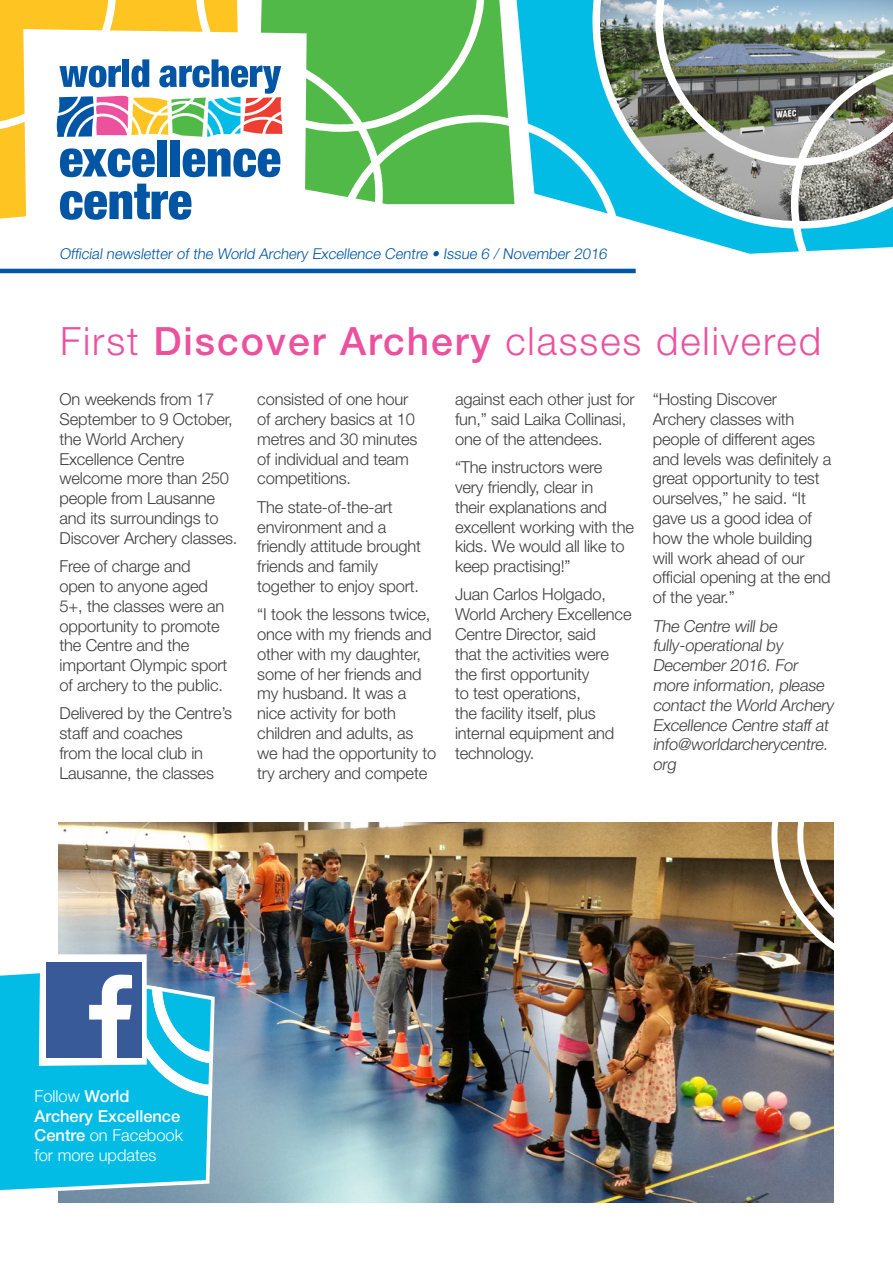
<style>
.page{position:relative;width:893px;height:1263px;background:#fff}
.page>*{position:absolute;margin:0;border:0;box-sizing:border-box;transform-origin:0 0}
.t1{font:300 39px "Helvetica Neue LT Pro";letter-spacing:.05em;color:#ec519e}
.t2{font:300 16.5px/19.8px "Helvetica Neue LT Pro";letter-spacing:-.01em;color:#3e3e3f}
.t3{font:300 16.5px/19.8px "Helvetica Neue LT Pro";color:#fff}
.t4{font:300 15px "Helvetica Neue LT Pro";color:#0155a5}
.s1{font-weight:500}
</style>
<div class="page">
<img style="left:59px;top:823px;width:774px;height:379px">
<img style="left:771px;top:822px;width:63px;height:151px">
<svg style="left:0;top:973px;width:214px;height:223px;background:#17bde2"></svg>
<svg style="left:39px;top:954px;width:178px;height:144px"></svg>
<div style="left:0;top:137px;width:23px;height:82px;background:#fec422"></div>
<svg style="left:307px;top:0;width:207px;height:204px;fill:#51b948"></svg>
<svg style="left:517px;top:0;width:75px;height:210px;fill:#02bce5"></svg>
<div style="left:334px;top:115px;width:289px;height:289px;border:8px solid #fff;border-radius:50%"></div>
<svg style="left:23px;top:137px;width:284px;height:80px"></svg>
<svg style="left:0;top:0;width:485px;height:137px"></svg>
<svg style="left:60px;top:148px;width:95px;height:29px"></svg>
<div style="left:157px;top:140px;width:10px;height:37px;background:#0155a5"></div>
<div style="left:171px;top:140px;width:9px;height:37px;background:#0155a5"></div>
<svg style="left:183px;top:148px;width:97px;height:29px"></svg>
<svg style="left:60px;top:184px;width:131px;height:36px"></svg>
<img style="left:592px;top:0;width:63px;height:229px">
<img style="left:655px;top:0;width:238px;height:254px">
<hr style="left:0;top:269px;width:636px;height:4px;background:#0155a5">
<p class="t4" style="left:60px;top:245px;width:551px">Official newsletter of the World Archery Excellence Centre • Issue 6 / November 2016</p>
<p class="t1" style="left:60px;top:317px;width:762px">First <span class="s1">Discover Archery</span> classes delivered</p>
<p class="t2" style="left:60px;top:389px;width:179px">On weekends from 17<br>September to 9 October, the World Archery<br>Excellence Centre welcome more than 250 people from Lausanne and its surroundings to<br>Discover Archery classes.</p>
<p class="t2" style="left:60px;top:556px;width:169px">Free of charge and open to anyone aged<br>5+, the classes were an opportunity to promote the Centre and the important Olympic sport of archery to the public.</p>
<p class="t2" style="left:60px;top:703px;width:174px">Delivered by the Centre’s staff and coaches<br>from the local club in<br>Lausanne, the classes</p>
<p class="t2" style="left:653px;top:389px;width:180px">“Hosting Discover<br>Archery classes with people of different ages and levels was definitely a great opportunity to test ourselves,” he said. “It gave us a good idea of how the whole building will work ahead of our official opening at the end of the year.”</p>
<p class="t2" style="left:653px;top:615px;width:182px">The Centre will be fully-operational by<br>December 2016. For more information, please contact the World Archery<br>Excellence Centre staff at info@worldarcherycentre. org</p>
<p class="t2" style="left:257px;top:389px;width:162px">consisted of one hour of archery basics at 10 metres and 30 minutes of individual and team competitions.</p>
<p class="t2" style="left:257px;top:497px;width:165px">The state-of-the-art environment and a friendly attitude brought friends and family together to enjoy sport.</p>
<p class="t2" style="left:257px;top:604px;width:181px">“I took the lessons twice, once with my friends and other with my daughter, some of her friends and my husband. It was a nice activity for both children and adults, as we had the opportunity to try archery and compete</p>
<p class="t2" style="left:455px;top:389px;width:181px">against each other just for fun,” said Laika Collinasi, one of the attendees.</p>
<p class="t2" style="left:455px;top:457px;width:180px">“The instructors were very friendly, clear in<br>their explanations and excellent working with the kids. We would all like to keep practising!”</p>
<p class="t2" style="left:455px;top:584px;width:178px">Juan Carlos Holgado,<br>World Archery Excellence<br>Centre Director, said<br>that the activities were the first opportunity<br>to test operations,<br>the facility itself, plus internal equipment and technology.</p>
<p class="t3" style="left:34px;top:1086px;width:150px">Follow <span class="s1">World<br>Archery Excellence<br>Centre</span> on Facebook for more updates</p>
</div>
